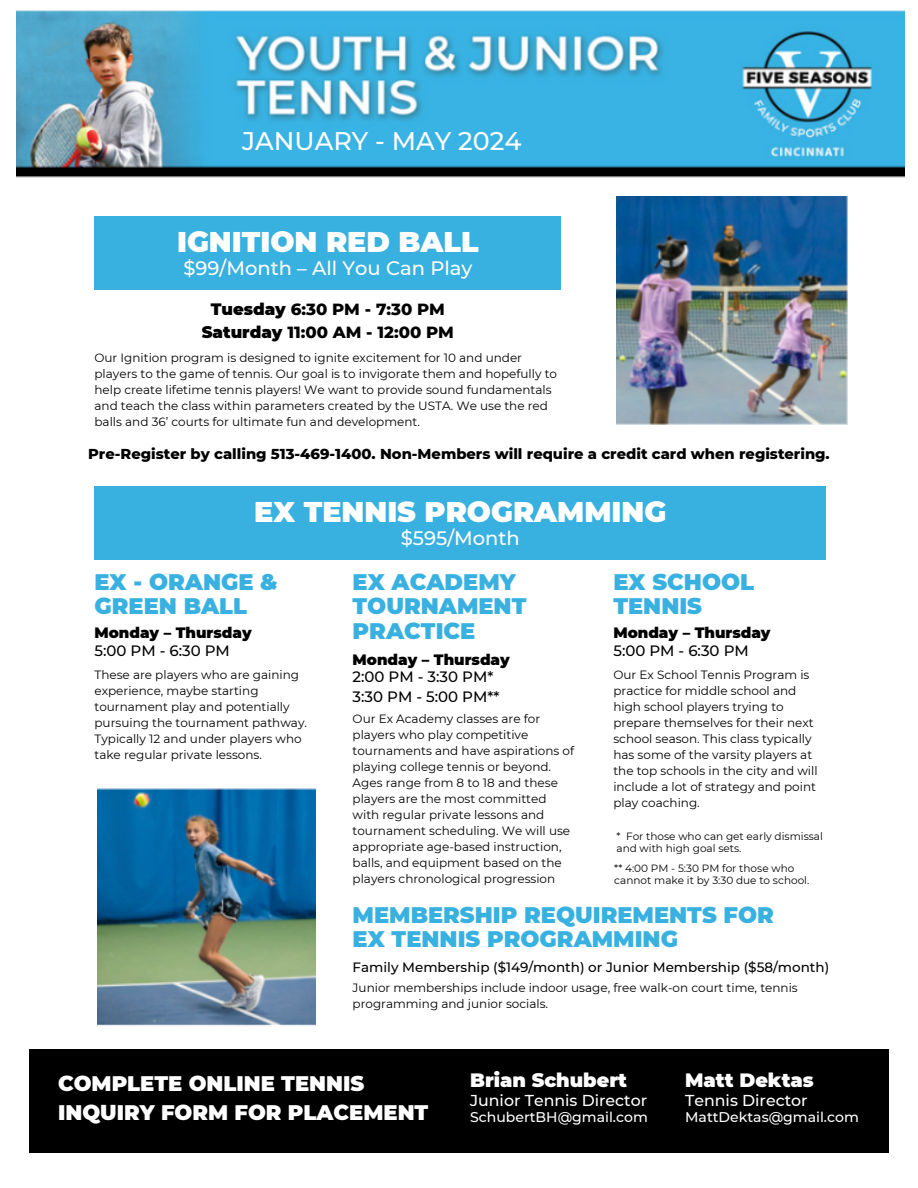
<style>
.page{position:relative;width:918px;height:1188px;background:#fff}
.page>*{position:absolute;margin:0;border:0;box-sizing:border-box;transform-origin:0 0}
.t1{font:900 28.5px "Montserrat";color:#fff}
.t2{font:500 25.5px "Montserrat";color:#fff}
.t3{font:900 22.5px/24.8px "Montserrat";color:#39b1e0}
.t4{font:900 21px/29px "Montserrat";color:#fff}
.t5{font:500 19.5px "Montserrat";color:#fff}
.t6{font:900 19.35px "Montserrat";color:#fff}
.t7{font:800 16.5px "Montserrat";color:#000}
.t8{font:500 15.75px "Montserrat";color:#fff}
.t9{font:500 15px "Montserrat";color:#000}
.t10{font:900 15px "Montserrat";color:#000}
.t11{font:800 14.7px "Montserrat";color:#000}
.t12{font:500 14.1px "Montserrat";color:#fff}
.t13{font:500 13.5px "Montserrat";color:#000}
.t14{font:12px/16px "Montserrat";color:#000}
.t15{font:10.5px/12.3px "Montserrat";color:#000}
.s1{font-weight:900}
</style>
<div class="page">
<div style="left:94px;top:216px;width:467px;height:74px;background:#39b1e0"></div>
<div style="left:94px;top:486px;width:732px;height:73px;background:#39b1e0"></div>
<div style="left:29px;top:1049px;width:860px;height:104px;background:#000"></div>
<img style="left:16px;top:11px;width:888px;height:167px">
<img style="left:616px;top:197px;width:232px;height:228px">
<img style="left:97px;top:788px;width:219px;height:238px">
<p class="t2" style="left:242px;top:125px;width:281px">JANUARY - MAY 2024</p>
<p class="t1" style="left:177px;top:224px;width:303px">IGNITION RED BALL</p>
<p class="t5" style="left:183px;top:257px;width:291px">$99/Month – All You Can Play</p>
<p class="t7" style="left:211px;top:299px;width:236px"><span class="s1">Tuesday</span> 6:30 PM - 7:30 PM</p>
<p class="t7" style="left:202px;top:322px;width:254px"><span class="s1">Saturday</span> 11:00 AM - 12:00 PM</p>
<p class="t14" style="left:94px;top:349px;width:464px">Our Ignition program is designed to ignite excitement for 10 and under players to the game of tennis. Our goal is to invigorate them and hopefully to help create lifetime tennis players! We want to provide sound fundamentals and teach the class within parameters created by the USTA. We use the red balls and 36’ courts for ultimate fun and development.</p>
<p class="t11" style="left:88px;top:445px;width:743px">Pre-Register by calling 513-469-1400. Non-Members will require a credit card when registering.</p>
<p class="t1" style="left:254px;top:494px;width:414px">EX TENNIS PROGRAMMING</p>
<p class="t5" style="left:401px;top:526px;width:120px">$595/Month</p>
<p class="t3" style="left:94px;top:569px;width:185px">EX - ORANGE &amp;<br>GREEN BALL</p>
<p class="t10" style="left:94px;top:624px;width:159px">Monday – Thursday</p>
<p class="t9" style="left:94px;top:641px;width:137px">5:00 PM - 6:30 PM</p>
<p class="t14" style="left:94px;top:666px;width:214px">These are players who are gaining experience, maybe starting tournament play and potentially pursuing the tournament pathway.<br>Typically 12 and under players who take regular private lessons.</p>
<p class="t3" style="left:353px;top:569px;width:175px">EX ACADEMY<br>TOURNAMENT<br>PRACTICE</p>
<p class="t10" style="left:353px;top:650px;width:159px">Monday – Thursday</p>
<p class="t9" style="left:353px;top:668px;width:142px">2:00 PM - 3:30 PM*</p>
<p class="t9" style="left:353px;top:688px;width:148px">3:30 PM - 5:00 PM**</p>
<p class="t14" style="left:353px;top:711px;width:223px">Our Ex Academy classes are for players who play competitive tournaments and have aspirations of playing college tennis or beyond.<br>Ages range from 8 to 18 and these players are the most committed with regular private lessons and tournament scheduling. We will use appropriate age-based instruction, balls, and equipment based on the players chronological progression</p>
<p class="t3" style="left:613px;top:569px;width:142px">EX SCHOOL<br>TENNIS</p>
<p class="t10" style="left:613px;top:624px;width:159px">Monday – Thursday</p>
<p class="t9" style="left:613px;top:641px;width:137px">5:00 PM - 6:30 PM</p>
<p class="t14" style="left:613px;top:666px;width:206px">Our Ex School Tennis Program is practice for middle school and high school players trying to prepare themselves for their next school season. This class typically has some of the varsity players at the top schools in the city and will include a lot of strategy and point play coaching.</p>
<p class="t15" style="left:616px;top:830px;width:208px">* For those who can get early dismissal and with high goal sets.</p>
<p class="t15" style="left:614px;top:862px;width:197px">** 4:00 PM - 5:30 PM for those who cannot make it by 3:30 due to school.</p>
<p class="t3" style="left:353px;top:902px;width:423px">MEMBERSHIP REQUIREMENTS FOR</p>
<p class="t3" style="left:353px;top:927px;width:327px">EX TENNIS PROGRAMMING</p>
<p class="t13" style="left:353px;top:959px;width:478px">Family Membership ($149/month) or Junior Membership ($58/month)</p>
<p class="t14" style="left:353px;top:980px;width:447px">Junior memberships include indoor usage, free walk-on court time, tennis programming and junior socials.</p>
<p class="t4" style="left:58px;top:1069px;width:372px">COMPLETE ONLINE TENNIS<br>INQUIRY FORM FOR PLACEMENT</p>
<p class="t6" style="left:470px;top:1068px;width:158px">Brian Schubert</p>
<p class="t8" style="left:470px;top:1090px;width:179px">Junior Tennis Director</p>
<p class="t12" style="left:470px;top:1108px;width:179px">SchubertBH@gmail.com</p>
<p class="t6" style="left:685px;top:1068px;width:130px">Matt Dektas</p>
<p class="t8" style="left:685px;top:1090px;width:124px">Tennis Director</p>
<p class="t12" style="left:685px;top:1108px;width:175px">MattDektas@gmail.com</p>
</div>
